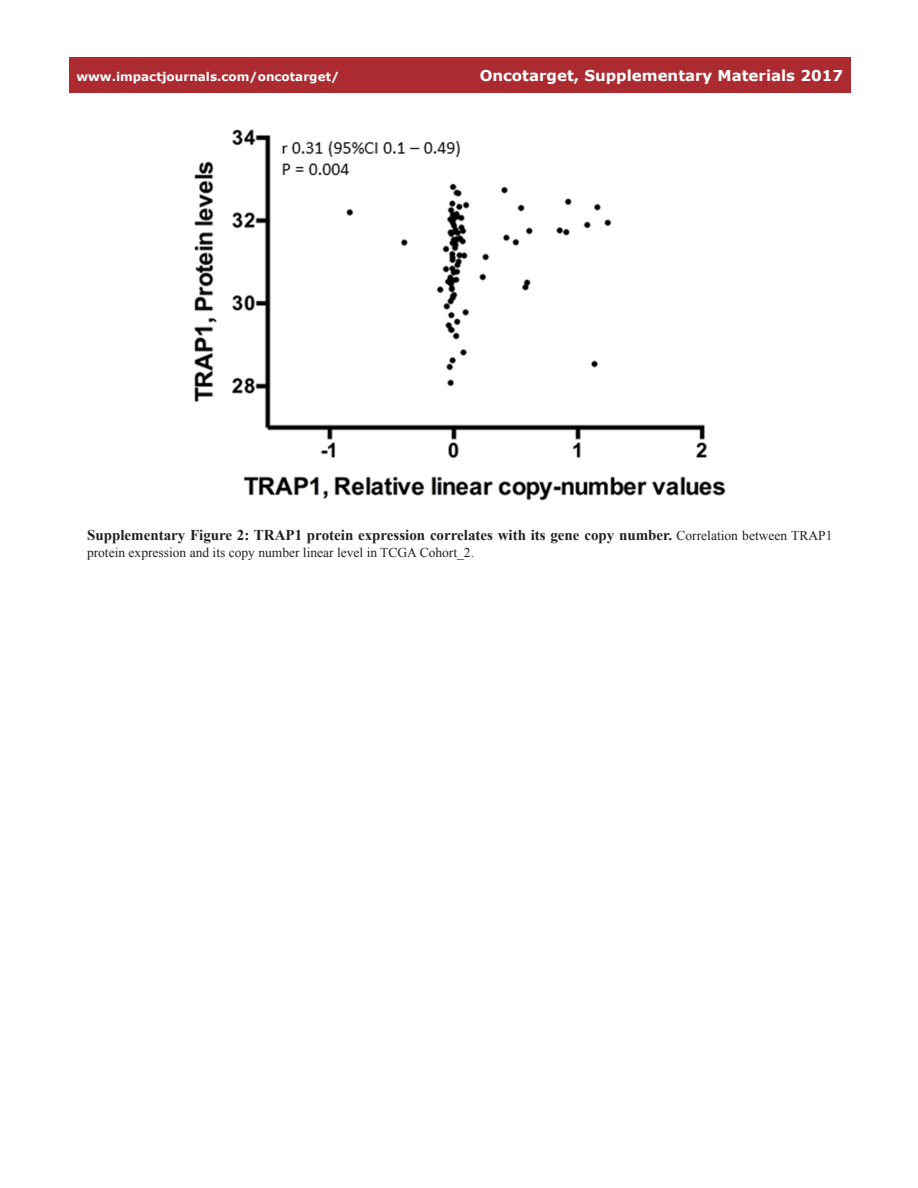
<style>
.page{position:relative;width:918px;height:1188px;background:#fff}
.page>*{position:absolute;margin:0;border:0;box-sizing:border-box;transform-origin:0 0}
.figuretext{font:700 15px "Times New Roman";color:#231f20}
.t1{font:700 15px "Verdana";color:#fff}
.figuretext-2{font:13.5px "Times New Roman";color:#231f20}
.t2{font:700 12px "Verdana";color:#fff}
.s1{font-weight:400;font-size:13.5px}
</style>
<div class="page">
<div style="left:69px;top:57px;width:781px;height:36px;background:#ac2b31"></div>
<img style="left:194px;top:129px;width:532px;height:372px">
<p class="t2" style="left:76px;top:68px;width:264px">www.impactjournals.com/oncotarget/</p>
<p class="t1" style="left:480px;top:65px;width:365px">Oncotarget, Supplementary Materials 2017</p>
<p class="figuretext" style="left:87px;top:525px;width:747px">Supplementary Figure 2: TRAP1 protein expression correlates with its gene copy number. <span class="s1">Correlation between TRAP1</span></p>
<p class="figuretext-2" style="left:87px;top:543px;width:389px">protein expression and its copy number linear level in TCGA Cohort_2.</p>
</div>
